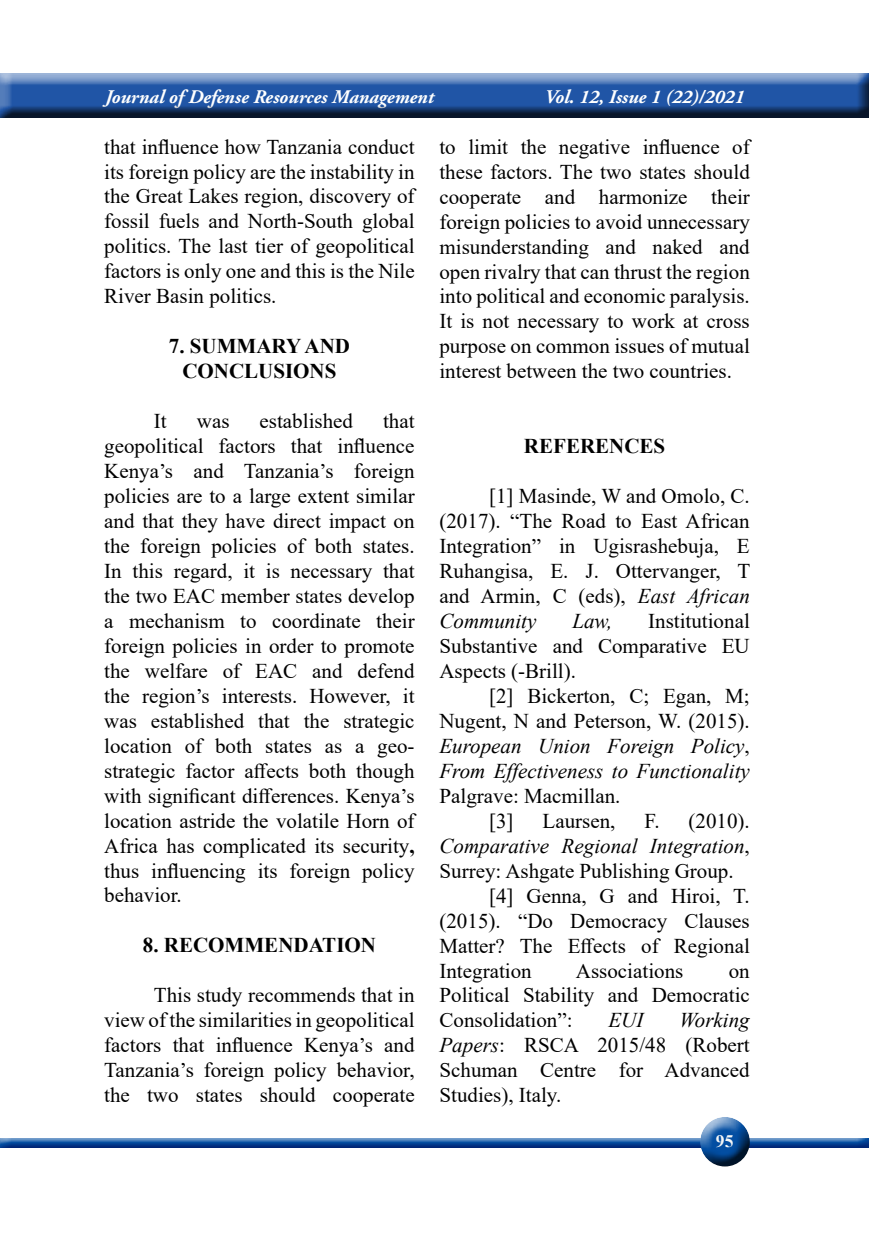
<style>
.page{position:relative;width:869px;height:1241px;background:#fff}
.page>*{position:absolute;margin:0;border:0;box-sizing:border-box;transform-origin:0 0}
.t1{font:21px/25px "Times New Roman";color:#000;text-align:justify}
.t2{font:italic 21px/25px "Times New Roman";color:#000;text-align:justify}
.t3{font:700 21px/25px "Times New Roman";color:#000;text-align:center}
.t4{font:italic 700 19.25px "Adobe Garamond Pro";color:#fff}
.t5{font:700 17.5px "Times New Roman";color:#f5f6f6}
.s1{font-weight:700}
.s2{font-style:italic}
.s3{font-style:normal}
</style>
<div class="page">
<div style="left:0;top:73px;width:868px;height:48px;background:#000;opacity:.75"></div>
<hr style="left:0;top:73px;width:3px;height:47px;background:#000;opacity:.75">
<div style="left:0;top:1136px;width:868px;height:14px;background:#034ea2;opacity:.75"></div>
<div style="left:686px;top:1113px;width:69px;height:48px;background:#fff;opacity:.75"></div>
<div style="left:693px;top:1121px;width:69px;height:45px;background:#000;opacity:.75"></div>
<p class="t4" style="left:105px;top:86px;width:330px">Journal of Defense Resources Management</p>
<p class="t4" style="left:544px;top:86px;width:201px">Vol. 12, Issue 1 (22)/2021</p>
<p class="t1" style="left:104px;top:133px;width:312px">that influence how Tanzania conduct its foreign policy are the instability in the Great Lakes region, discovery of fossil fuels and North-South global politics. The last tier of geopolitical factors is only one and this is the Nile River Basin politics.</p>
<p class="t3" style="left:169px;top:333px;width:183px">7. SUMMARY AND<br>CONCLUSIONS</p>
<p class="t1" style="left:154px;top:408px;width:14px">It</p>
<p class="t1" style="left:197px;top:408px;width:34px">was</p>
<p class="t1" style="left:259px;top:408px;width:95px">established</p>
<p class="t1" style="left:104px;top:408px;width:312px;text-indent:279px">that geopolitical factors that influence Kenya’s and Tanzania’s foreign policies are to a large extent similar and that they have direct impact on the foreign policies of both states.<br>In this regard, it is necessary that the two EAC member states develop a mechanism to coordinate their foreign policies in order to promote the welfare of EAC and defend the region’s interests. However, it was established that the strategic location of both states as a geo&shy;strategic factor affects both though with significant differences. Kenya’s location astride the volatile Horn of Africa has complicated its security<span class="s1">, </span>thus influencing its foreign policy behavior.</p>
<p class="t3" style="left:143px;top:932px;width:234px">8. RECOMMENDATION</p>
<p class="t1" style="left:104px;top:981px;width:312px;text-indent:50px">This study recommends that in view of the similarities in geopolitical factors that influence Kenya’s and Tanzania’s foreign policy behavior, the two states should cooperate</p>
<p class="t1" style="left:439px;top:133px;width:312px">to limit the negative influence of these factors. The two states should cooperate and harmonize their foreign policies to avoid unnecessary misunderstanding and naked and open rivalry that can thrust the region into political and economic paralysis.<br>It is not necessary to work at cross purpose on common issues of mutual interest between the two countries.</p>
<p class="t3" style="left:523px;top:433px;width:143px">REFERENCES</p>
<p class="t1" style="left:439px;top:483px;width:312px;text-indent:50px">[1] Masinde, W and Omolo, C. (2017). “The Road to East African Integration” in Ugisrashebuja, E Ruhangisa, E. J. Ottervanger, T and Armin, C (eds), <span class="s2">East African Community</span></p>
<p class="t1" style="left:439px;top:607px;width:312px;text-indent:209px">Institutional Substantive and Comparative EU Aspects (-Brill).</p>
<p class="t2" style="left:439px;top:682px;width:312px;text-indent:50px"><span class="s3">[2] Bickerton, C; Egan, M; Nugent, N and Peterson, W. (2015).<br></span>European Union Foreign Policy<span class="s3">, </span>From Effectiveness to Functionality</p>
<p class="t1" style="left:489px;top:782px;width:133px;text-indent:-50px">Palgrave: Macmillan. [3]</p>
<p class="t2" style="left:572px;top:608px;width:41px">Law,</p>
<p class="t1" style="left:542px;top:807px;width:74px">Laursen,</p>
<p class="t1" style="left:644px;top:807px;width:107px">F. (2010).</p>
<p class="t2" style="left:439px;top:832px;width:312px">Comparative Regional Integration<span class="s3">,</span></p>
<p class="t1" style="left:439px;top:857px;width:295px">Surrey: Ashgate Publishing Group.</p>
<p class="t1" style="left:489px;top:882px;width:262px">[4] Genna, G and Hiroi, T.</p>
<p class="t1" style="left:439px;top:907px;width:312px">(2015). “Do Democracy Clauses</p>
<p class="t1" style="left:439px;top:932px;width:312px">Matter? The Effects of Regional</p>
<p class="t1" style="left:439px;top:957px;width:94px">Integration</p>
<p class="t1" style="left:575px;top:957px;width:109px">Associations</p>
<p class="t1" style="left:439px;top:957px;width:312px;text-indent:289px">on Political Stability and Democratic Consolidation”:</p>
<p class="t1" style="left:439px;top:1007px;width:312px;text-indent:240px"><span class="s2">Working Papers</span>: RSCA 2015/48 (Robert Schuman Centre for Advanced Studies), Italy.</p>
<p class="t2" style="left:608px;top:1007px;width:36px">EUI</p>
<p class="t5" style="left:715px;top:1128px;width:19px">95</p>
</div>
